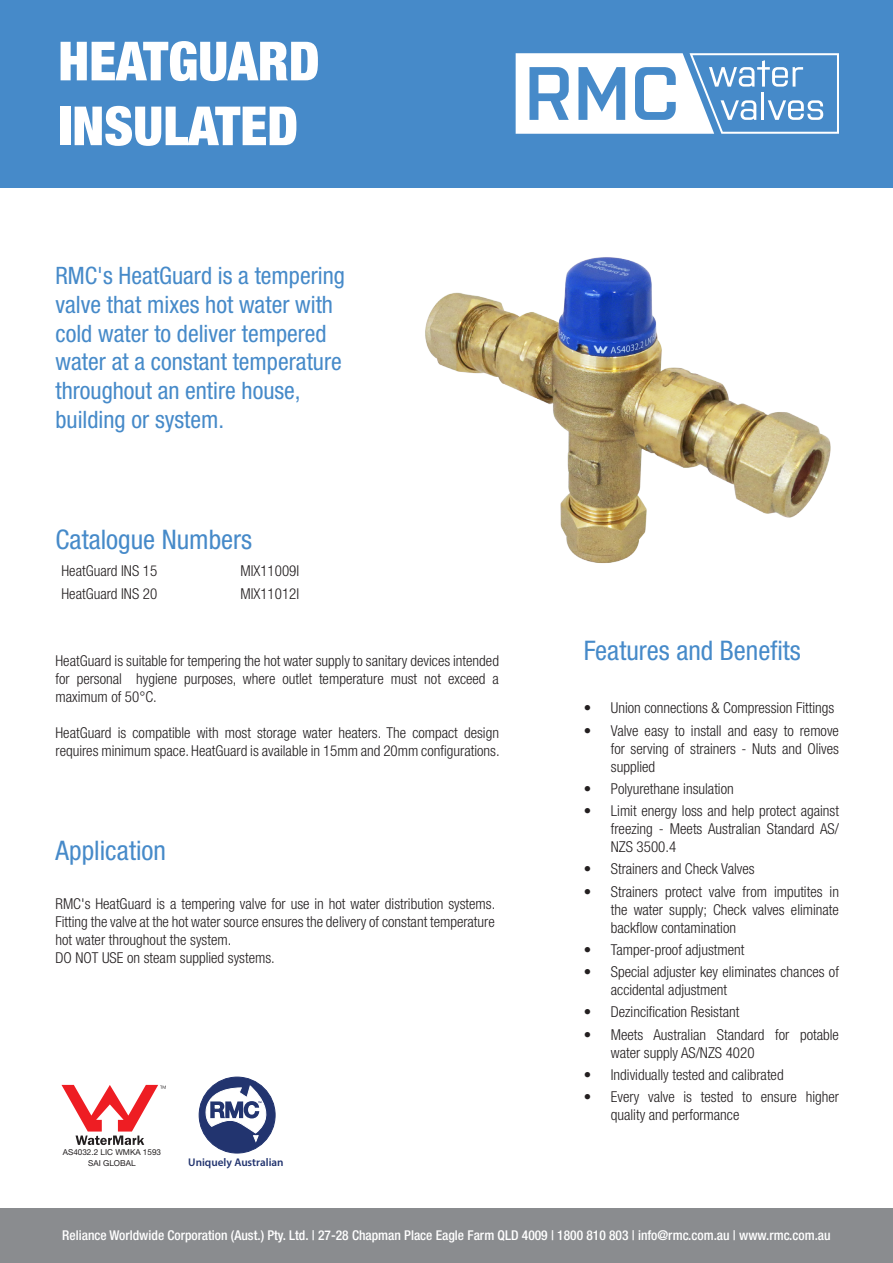
<style>
.page{position:relative;width:893px;height:1263px;background:#fff}
.page>*{position:absolute;margin:0;border:0;box-sizing:border-box;transform-origin:0 0}
.t1{font:900 condensed 54px/64.8px "Helvetica Neue LT Std";color:#fff}
.Header{font:condensed 27px "Helvetica Neue LT Std";color:#468ac9}
.t2{font:condensed 24px/28.8px "Helvetica Neue LT Std";color:#468ac9}
.Header-2{font:300 condensed 15px/18px "Helvetica Neue LT Std";color:#231f20;text-align:justify}
.t3{font:500 condensed 13.5px "Helvetica Neue LT Std";color:#fff}
.t4{font:600 11.25px "Myriad Pro";color:#22346f}
.Body_Text{font:8.1px "Helvetica Neue LT Std";color:#231f20}
</style>
<div class="page">
<div style="left:0;top:0;width:893px;height:187px;background:#468ac9"></div>
<svg style="left:516px;top:53px;width:323px;height:81px"></svg>
<svg style="left:62px;top:1085px;width:104px;height:60px"></svg>
<img style="left:425px;top:257px;width:406px;height:306px">
<div style="left:199px;top:1077px;width:76px;height:76px;background:#22346f;border-radius:50%"></div>
<svg style="left:201px;top:1085px;width:75px;height:59px"></svg>
<div style="left:0;top:1209px;width:893px;height:54px;background:#8a8c8f"></div>
<p class="t1" style="left:58px;top:28px;width:263px">HEATGUARD<br>INSULATED</p>
<p class="t2" style="left:56px;top:261px;width:291px">RMC's HeatGuard is a tempering valve that mixes hot water with cold water to deliver tempered water at a constant temperature throughout an entire house, building or system.</p>
<p class="Header" style="left:56px;top:524px;width:198px">Catalogue Numbers</p>
<p class="Header-2" style="left:62px;top:562px;width:97px">HeatGuard INS 15</p>
<p class="Header-2" style="left:240px;top:562px;width:60px">MIX11009I</p>
<p class="Header-2" style="left:62px;top:585px;width:97px">HeatGuard INS 20</p>
<p class="Header-2" style="left:240px;top:585px;width:60px">MIX11012I</p>
<p class="Header-2" style="left:56px;top:651px;width:445px">HeatGuard is suitable for tempering the hot water supply to sanitary devices intended for personal hygiene purposes, where outlet temperature must not exceed a maximum of 50°C.</p>
<p class="Header-2" style="left:56px;top:723px;width:446px">HeatGuard is compatible with most storage water heaters. The compact design requires minimum space. HeatGuard is available in 15mm and 20mm configurations.</p>
<p class="Header" style="left:56px;top:835px;width:112px">Application</p>
<p class="Header-2" style="left:56px;top:894px;width:441px">RMC's HeatGuard is a tempering valve for use in hot water distribution systems.<br>Fitting the valve at the hot water source ensures the delivery of constant temperature hot water throughout the system.</p>
<p class="Header-2" style="left:56px;top:948px;width:221px">DO NOT USE on steam supplied systems.</p>
<p class="Body_Text" style="left:63px;top:1147px;width:100px">AS4032.2 LIC WMKA 1593</p>
<p class="Body_Text" style="left:88px;top:1158px;width:49px">SAI GLOBAL</p>
<p class="t4" style="left:188px;top:1155px;width:97px">Uniquely Australian</p>
<p class="Header" style="left:584px;top:635px;width:218px">Features and Benefits</p>
<p class="Header-2" style="left:584px;top:699px;width:252px">• Union connections &amp; Compression Fittings</p>
<p class="Header-2" style="left:611px;top:721px;width:230px;text-indent:-27px">• Valve easy to install and easy to remove for serving of strainers - Nuts and Olives supplied</p>
<p class="Header-2" style="left:584px;top:779px;width:151px">• Polyurethane insulation</p>
<p class="Header-2" style="left:611px;top:802px;width:230px;text-indent:-27px">• Limit energy loss and help protect against freezing - Meets Australian Standard AS/ NZS 3500.4</p>
<p class="Header-2" style="left:584px;top:860px;width:172px">• Strainers and Check Valves</p>
<p class="Header-2" style="left:611px;top:882px;width:230px;text-indent:-27px">• Strainers protect valve from imputites in the water supply; Check valves eliminate backflow contamination</p>
<p class="Header-2" style="left:584px;top:940px;width:162px">• Tamper-proof adjustment</p>
<p class="Header-2" style="left:611px;top:963px;width:230px;text-indent:-27px">• Special adjuster key eliminates chances of accidental adjustment</p>
<p class="Header-2" style="left:584px;top:1003px;width:157px">• Dezincification Resistant</p>
<p class="Header-2" style="left:611px;top:1025px;width:230px;text-indent:-27px">• Meets Australian Standard for potable water supply AS/NZS 4020</p>
<p class="Header-2" style="left:584px;top:1065px;width:201px">• Individually tested and calibrated</p>
<p class="Header-2" style="left:611px;top:1088px;width:230px;text-indent:-27px">• Every valve is tested to ensure higher quality and performance</p>
<p class="t3" style="left:62px;top:1227px;width:770px">Reliance Worldwide Corporation (Aust.) Pty. Ltd. | 27-28 Chapman Place Eagle Farm QLD 4009 | 1800 810 803 | info@rmc.com.au | www.rmc.com.au</p>
</div>
